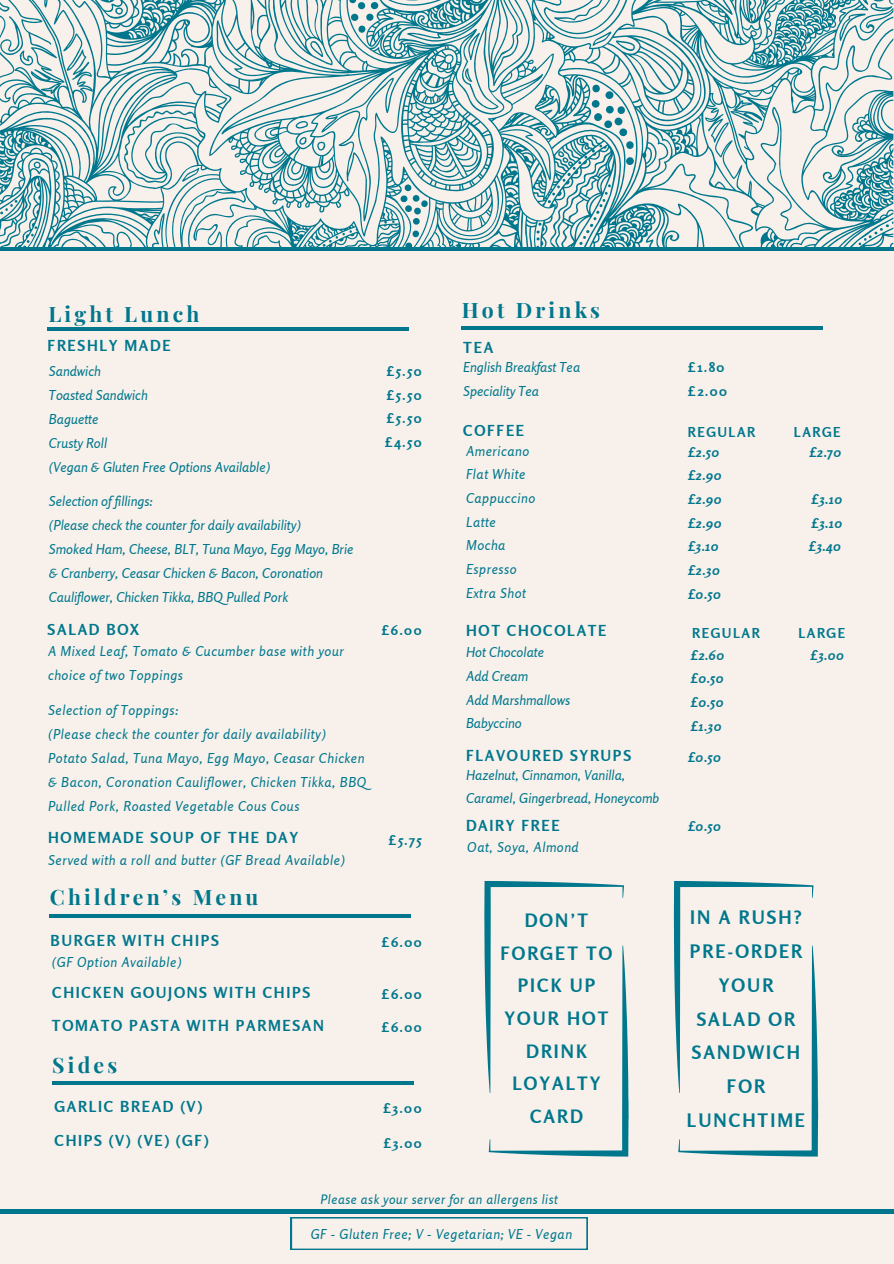
<style>
.page{position:relative;width:894px;height:1264px;background:#fff}
.page>*{position:absolute;margin:0;border:0;box-sizing:border-box;transform-origin:0 0}
.t1{font:700 21.15px "Playfair Display";letter-spacing:.15em;color:#00778d}
.t2{font:700 18.45px/33.8px "Rosario";letter-spacing:.11em;color:#00778d;text-align:center}
.t3{font:700 18.3px/32.7px "Rosario";letter-spacing:.11em;color:#00778d;text-align:center}
.t4{font:700 15.15px "Rosario";letter-spacing:.11em;color:#00778d}
.t5{font:italic 13.65px/24px "Rosario";letter-spacing:.04em;color:#00778d}
.t6{font:italic 13.65px/24px "Rosario";color:#00778d}
.t7{font:italic 700 13.65px/23.7px "Rosario";letter-spacing:.04em;color:#00778d}
.t8{font:700 13.65px/23.7px "Rosario";letter-spacing:.11em;color:#00778d}
.t9{font:italic 13.05px "Rosario";letter-spacing:.04em;color:#00778d}
</style>
<div class="page">
<div style="left:0;top:0;width:893px;height:1263px;background:#f8f1eb"></div>
<hr style="left:0;top:1209px;width:893px;height:3px;background:#00778d">
<hr style="left:461px;top:326px;width:361px;height:3px;background:#00778d">
<svg style="left:0;top:0;width:893px;height:247px"></svg>
<svg style="left:0;top:158px;width:51px;height:89px"></svg>
<svg style="left:626px;top:157px;width:7px;height:8px"></svg>
<svg style="left:624px;top:140px;width:11px;height:10px"></svg>
<div style="left:619px;top:128px;width:8px;height:8px;background:#00778d;border-radius:3px"></div>
<svg style="left:614px;top:105px;width:12px;height:21px"></svg>
<svg style="left:605px;top:105px;width:9px;height:9px"></svg>
<svg style="left:603px;top:120px;width:9px;height:8px"></svg>
<svg style="left:590px;top:84px;width:23px;height:15px"></svg>
<svg style="left:593px;top:113px;width:9px;height:8px"></svg>
<div style="left:591px;top:100px;width:8px;height:8px;background:#00778d;border-radius:3px"></div>
<svg style="left:547px;top:144px;width:63px;height:103px"></svg>
<svg style="left:535px;top:222px;width:6px;height:25px"></svg>
<svg style="left:391px;top:184px;width:38px;height:63px"></svg>
<svg style="left:316px;top:230px;width:36px;height:17px"></svg>
<svg style="left:151px;top:213px;width:27px;height:34px"></svg>
<svg style="left:182px;top:167px;width:17px;height:15px"></svg>
<svg style="left:279px;top:0;width:55px;height:65px"></svg>
<svg style="left:294px;top:121px;width:14px;height:9px"></svg>
<svg style="left:299px;top:137px;width:7px;height:8px"></svg>
<svg style="left:316px;top:141px;width:9px;height:10px"></svg>
<svg style="left:347px;top:0;width:158px;height:60px"></svg>
<svg style="left:464px;top:68px;width:8px;height:16px"></svg>
<svg style="left:592px;top:31px;width:45px;height:24px"></svg>
<svg style="left:879px;top:100px;width:14px;height:31px"></svg>
<svg style="left:839px;top:0;width:54px;height:41px"></svg>
<svg style="left:832px;top:217px;width:61px;height:30px"></svg>
<hr style="left:0;top:247px;width:893px;height:3px;background:#00778d">
<hr style="left:49px;top:914px;width:361px;height:3px;background:#00778d">
<hr style="left:52px;top:1081px;width:361px;height:3px;background:#00778d">
<hr style="left:48px;top:327px;width:361px;height:3px;background:#00778d">
<svg style="left:291px;top:1217px;width:296px;height:32px"></svg>
<svg style="left:673px;top:881px;width:144px;height:275px"></svg>
<svg style="left:484px;top:881px;width:144px;height:275px"></svg>
<h3 class="t1" style="left:48px;top:299px;width:152px">Light Lunch</h3>
<p class="t6" style="left:49px;top:358px;width:222px">Sandwich<br>Toasted Sandwich<br>Baguette<br>Crusty Roll<br>(Vegan &amp; Gluten Free Options Available)</p>
<p class="t6" style="left:49px;top:489px;width:306px">Selection of fillings:<br>(Please check the counter for daily availability)<br>Smoked Ham, Cheese, BLT, Tuna Mayo, Egg Mayo, Brie &amp; Cranberry, Ceasar Chicken &amp; Bacon, Coronation Cauliflower, Chicken Tikka, BBQ Pulled Pork</p>
<p class="t4" style="left:48px;top:336px;width:124px">FRESHLY MADE</p>
<p class="t8" style="left:385px;top:359px;width:38px;text-align:justify">£5.50 £5.50 £5.50 £4.50</p>
<h5 class="t4" style="left:48px;top:620px;width:93px">SALAD BOX</h5>
<h3 class="t8" style="left:381px;top:618px;width:42px">£6.00</h3>
<h3 class="t5" style="left:48px;top:639px;width:297px">A Mixed Leaf, Tomato &amp; Cucumber base with your choice of two Toppings</h3>
<h4 class="t5" style="left:48px;top:698px;width:132px">Selection of Toppings:</h4>
<h5 class="t5" style="left:48px;top:722px;width:279px">(Please check the counter for daily availability)</h5>
<h3 class="t5" style="left:48px;top:746px;width:320px">Potato Salad, Tuna Mayo, Egg Mayo, Ceasar Chicken &amp; Bacon, Coronation Cauliflower, Chicken Tikka, BBQ<br>Pulled Pork, Roasted Vegetable Cous Cous</h3>
<p class="t4" style="left:48px;top:828px;width:252px">HOMEMADE SOUP OF THE DAY</p>
<p class="t8" style="left:388px;top:828px;width:34px">£5.75</p>
<p class="t5" style="left:48px;top:848px;width:298px">Served with a roll and butter (GF Bread Available)</p>
<p class="t1" style="left:50px;top:882px;width:210px">Children’s Menu</p>
<h3 class="t4" style="left:51px;top:931px;width:170px">BURGER WITH CHIPS</h3>
<h3 class="t8" style="left:381px;top:930px;width:42px">£6.00</h3>
<h3 class="t4" style="left:52px;top:982px;width:259px">CHICKEN GOUJONS WITH CHIPS</h3>
<p class="t8" style="left:381px;top:981px;width:42px">£6.00</p>
<h3 class="t5" style="left:52px;top:949px;width:131px">(GF Option Available)</h3>
<h3 class="t4" style="left:52px;top:1016px;width:273px">TOMATO PASTA WITH PARMESAN</h3>
<h3 class="t8" style="left:381px;top:1015px;width:42px">£6.00</h3>
<h1 class="t1" style="left:52px;top:1050px;width:66px">Sides</h1>
<h3 class="t4" style="left:55px;top:1097px;width:149px">GARLIC BREAD (V)</h3>
<h3 class="t8" style="left:383px;top:1096px;width:40px">£3.00</h3>
<p class="t4" style="left:55px;top:1131px;width:155px">CHIPS (V) (VE) (GF)</p>
<h3 class="t8" style="left:383px;top:1130px;width:40px">£3.00</h3>
<p class="t1" style="left:461px;top:295px;width:140px">Hot Drinks</p>
<h1 class="t4" style="left:463px;top:338px;width:31px">TEA</h1>
<p class="t6" style="left:463px;top:355px;width:118px">English Breakfast Tea<br>Speciality Tea</p>
<p class="t8" style="left:687px;top:355px;width:41px">£1.80 £2.00</p>
<p class="t4" style="left:463px;top:421px;width:62px">COFFEE</p>
<p class="t8" style="left:687px;top:420px;width:69px">REGULAR</p>
<p class="t8" style="left:793px;top:420px;width:48px">LARGE</p>
<h3 class="t5" style="left:466px;top:438px;width:65px">Americano</h3>
<h4 class="t5" style="left:466px;top:462px;width:61px">Flat White</h4>
<h4 class="t5" style="left:466px;top:486px;width:71px">Cappuccino</h4>
<h3 class="t5" style="left:466px;top:509px;width:31px">Latte</h3>
<h3 class="t5" style="left:466px;top:533px;width:41px">Mocha</h3>
<h3 class="t5" style="left:466px;top:557px;width:52px">Espresso</h3>
<p class="t5" style="left:466px;top:580px;width:62px">Extra Shot</p>
<p class="t4" style="left:466px;top:621px;width:142px">HOT CHOCOLATE</p>
<h3 class="t6" style="left:466px;top:640px;width:106px">Hot Chocolate<br>Add Cream<br>Add Marshmallows<br>Babyccino</h3>
<h3 class="t4" style="left:466px;top:745px;width:166px">FLAVOURED SYRUPS</h3>
<h3 class="t6" style="left:466px;top:762px;width:195px">Hazelnut, Cinnamon, Vanilla,<br>Caramel, Gingerbread, Honeycomb</h3>
<h1 class="t4" style="left:466px;top:816px;width:95px">DAIRY FREE</h1>
<h3 class="t5" style="left:467px;top:834px;width:113px">Oat, Soya, Almond</h3>
<h3 class="t7" style="left:687px;top:440px;width:33px">£2.50</h3>
<h3 class="t7" style="left:809px;top:440px;width:34px">£2.70</h3>
<h3 class="t7" style="left:687px;top:463px;width:35px">£2.90 £2.90</h3>
<h3 class="t7" style="left:811px;top:487px;width:32px">£3.10</h3>
<h3 class="t7" style="left:687px;top:511px;width:35px">£2.90</h3>
<h3 class="t7" style="left:811px;top:511px;width:32px">£3.10</h3>
<h3 class="t7" style="left:687px;top:534px;width:32px">£3.10</h3>
<h3 class="t7" style="left:808px;top:534px;width:34px">£3.40</h3>
<h3 class="t7" style="left:687px;top:558px;width:34px">£2.30 £0.50</h3>
<p class="t8" style="left:692px;top:621px;width:69px">REGULAR</p>
<p class="t8" style="left:798px;top:621px;width:48px">LARGE</p>
<h1 class="t7" style="left:690px;top:642px;width:35px">£2.60</h1>
<h1 class="t7" style="left:810px;top:642px;width:35px">£3.00</h1>
<h1 class="t7" style="left:690px;top:666px;width:34px;text-align:justify">£0.50 £0.50 £1.30</h1>
<p class="t7" style="left:687px;top:744px;width:34px">£0.50</p>
<h3 class="t7" style="left:687px;top:814px;width:34px">£0.50</h3>
<h4 class="t3" style="left:500px;top:903px;width:113px">DON’T<br>FORGET TO<br>PICK UP<br>YOUR HOT<br>DRINK<br>LOYALTY<br>CARD</h4>
<h3 class="t2" style="left:686px;top:900px;width:120px">IN A RUSH?<br>PRE-ORDER<br>YOUR<br>SALAD OR<br>SANDWICH<br>FOR<br>LUNCHTIME</h3>
<h4 class="t9" style="left:320px;top:1190px;width:239px">Please ask your server for an allergens list</h4>
<h5 class="t5" style="left:310px;top:1221px;width:263px">GF - Gluten Free; V - Vegetarian; VE - Vegan</h5>
</div>
